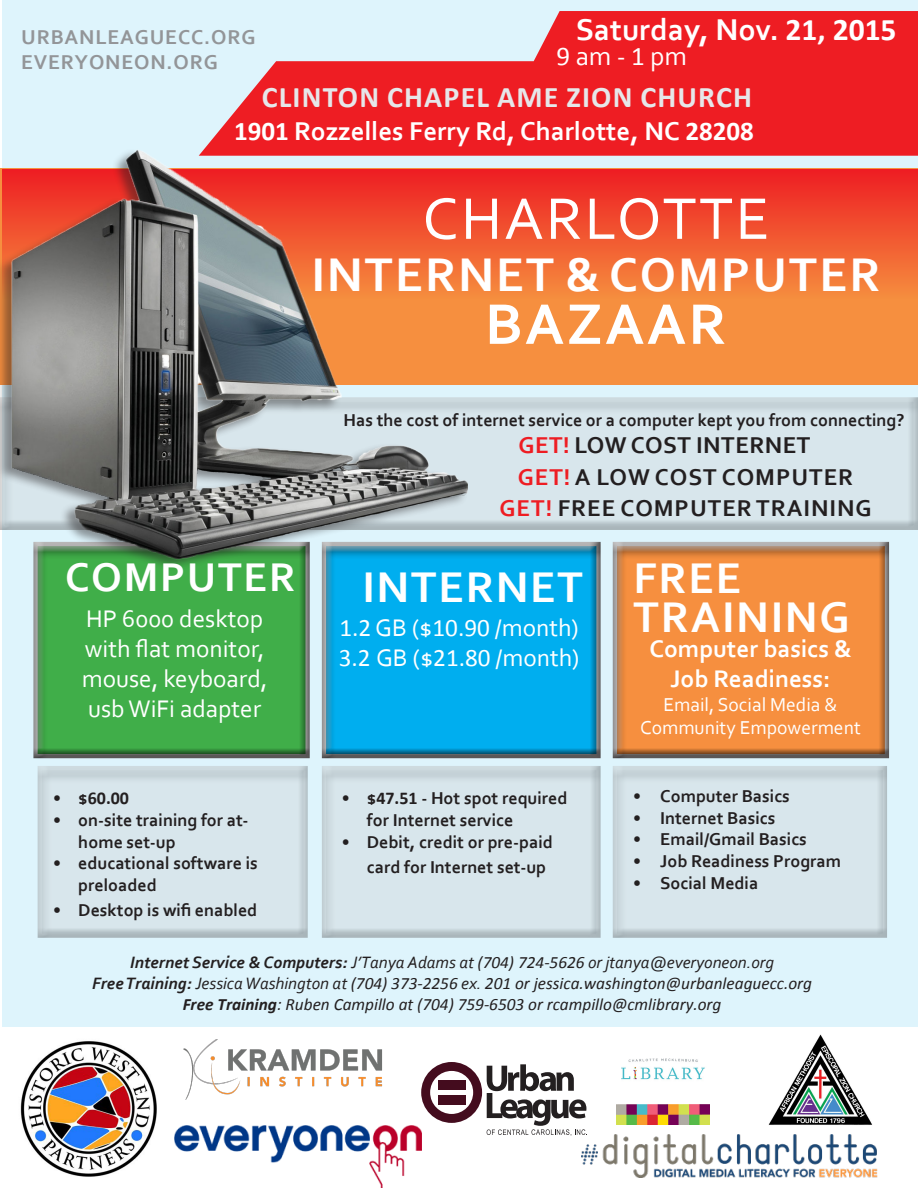
<style>
.page{position:relative;width:918px;height:1188px;background:#fff}
.page>*{position:absolute;margin:0;border:0;box-sizing:border-box;transform-origin:0 0}
.t1{font:61.5px "Corbel";letter-spacing:.04em;color:#fff}
.t2{font:700 60px "Corbel";letter-spacing:.04em;color:#fff}
.t3{font:700 49.5px "Corbel";letter-spacing:.04em;color:#fff}
.t4{font:700 45px "Corbel";letter-spacing:.04em;color:#fff}
.t5{font:700 42px "Corbel";letter-spacing:.04em;color:#fff}
.t6{font:700 31.5px "Corbel";color:#fff}
.t7{font:700 30px "Calibri";letter-spacing:.04em;color:#e6e7e9}
.t8{font:700 27px "Corbel";color:#fff}
.t9{font:27px "Corbel";color:#fff}
.t10{font:25.2px/30.2px "Corbel";color:#fff;text-align:justify}
.t11{font:700 25.2px/30.2px "Corbel";color:#fff;text-align:center}
.t12{font:700 24px "Corbel";letter-spacing:.04em;color:#231f20}
.t13{font:700 24px "Corbel";letter-spacing:.02em;color:#231f20}
.t14{font:700 21px/25.2px "Corbel";letter-spacing:.04em;color:#939598}
.t15{font:19.5px/23.5px "Corbel";color:#fff;text-align:center}
.t16{font:700 18px/21.6px "Corbel";color:#231f20}
.t17{font:700 18px "Calibri";color:#231f20}
.t18{font:italic 17.25px/20.7px "Calibri";color:#231f20;text-align:center}
.s1{font-family:"Calibri"}
.s2{color:#ee1d23}
.s3{font-family:"Corbel"}
.s4{font-family:"Corbel";font-weight:700}
.s5{font-weight:700}
</style>
<div class="page">
<div style="left:2px;top:0;width:916px;height:1026px;background:#def4fc"></div>
<div style="left:0;top:397px;width:918px;height:134px;background:#231f20;opacity:.75"></div>
<svg style="left:205px;top:11px;width:713px;height:145px;fill:#ee1d23"></svg>
<div style="left:0;top:169px;width:918px;height:216px;background:#f68f3f"></div>
<div style="left:611px;top:542px;width:279px;height:216px;background:#231f20;opacity:.75"></div>
<div style="left:321px;top:542px;width:281px;height:216px;background:#231f20;opacity:.75"></div>
<div style="left:32px;top:542px;width:279px;height:216px;background:#231f20;opacity:.75"></div>
<div style="left:2px;top:169px;width:916px;height:129px;background:linear-gradient(to bottom,#ee1d23,#f58c3e)"></div>
<img style="left:0;top:149px;width:467px;height:423px">
<div style="left:36px;top:766px;width:273px;height:173px;background:#231f20;opacity:.75"></div>
<div style="left:612px;top:766px;width:276px;height:172px;background:#231f20;opacity:.75"></div>
<div style="left:321px;top:766px;width:281px;height:172px;background:#231f20;opacity:.75"></div>
<img style="left:581px;top:1135px;width:297px;height:43px">
<svg style="left:421px;top:1062px;width:167px;height:74px"></svg>
<img style="left:20px;top:1041px;width:137px;height:136px">
<img style="left:768px;top:1034px;width:104px;height:91px">
<img style="left:617px;top:1058px;width:93px;height:66px">
<img style="left:183px;top:1039px;width:200px;height:61px">
<img style="left:175px;top:1126px;width:246px;height:62px">
<p class="t6" style="left:576px;top:10px;width:322px">Saturday, Nov. <span class="s1">21, 2015</span></p>
<p class="t9" style="left:557px;top:39px;width:132px"><span class="s1">9</span> am - <span class="s1">1</span> pm</p>
<p class="t7" style="left:262px;top:78px;width:492px">CLINTON CHAPEL AME ZION CHURCH</p>
<p class="t8" style="left:234px;top:114px;width:521px"><span class="s1">1901</span> Rozzelles Ferry Rd, Charlotte, NC <span class="s1">28208</span></p>
<p class="t14" style="left:21px;top:24px;width:236px">URBANLEAGUECC.ORG<br>EVERYONEON.ORG</p>
<p class="t1" style="left:422px;top:180px;width:349px">CHARLOTTE</p>
<p class="t3" style="left:311px;top:244px;width:571px">INTERNET &amp; COMPUTER</p>
<p class="t2" style="left:485px;top:287px;width:243px">BAZAAR</p>
<p class="t16" style="left:344px;top:409px;width:563px">Has the cost of internet service or a computer kept you from connecting?</p>
<p class="t13" style="left:519px;top:430px;width:294px"><span class="s2">GET!</span> LOW COST INTERNET</p>
<p class="t12" style="left:518px;top:462px;width:337px"><span class="s2">GET!</span> A LOW COST COMPUTER</p>
<p class="t12" style="left:500px;top:493px;width:374px"><span class="s2">GET!</span> FREE COMPUTER TRAINING</p>
<p class="t5" style="left:65px;top:551px;width:232px">COMPUTER</p>
<p class="t4" style="left:362px;top:559px;width:222px">INTERNET</p>
<p class="t4" style="left:633px;top:550px;width:110px">FREE</p>
<p class="t10" style="left:86px;top:603px;width:179px">HP 6000 desktop</p>
<p class="t4" style="left:633px;top:589px;width:218px">TRAINING</p>
<p class="t10" style="left:82px;top:633px;width:187px">with flat monitor, mouse, keyboard, usb WiFi adapter</p>
<p class="t10" style="left:339px;top:612px;width:241px"><span class="s1">1.2</span> GB ($<span class="s1">10.90</span> /month)</p>
<p class="t10" style="left:339px;top:642px;width:242px"><span class="s1">3.2</span> GB ($<span class="s1">21.80</span> /month)</p>
<p class="t11" style="left:649px;top:633px;width:204px">Computer basics &amp;<br>Job Readiness:</p>
<p class="t15" style="left:640px;top:692px;width:222px">Email, Social Media &amp;<br>Community Empowerment</p>
<p class="t17" style="left:53px;top:787px;width:77px"><span class="s3">• $</span>60.00</p>
<p class="t16" style="left:78px;top:809px;width:172px;text-indent:-25px">• on-site training for at&shy;home set-up</p>
<p class="t16" style="left:78px;top:852px;width:181px;text-indent:-25px">• educational software is preloaded</p>
<p class="t16" style="left:53px;top:899px;width:206px">• Desktop is wifi enabled</p>
<p class="t16" style="left:367px;top:787px;width:202px;text-indent:-25px">• $<span class="s1">47.51</span> - Hot spot required for Internet service</p>
<p class="t16" style="left:367px;top:829px;width:188px;line-height:25.2px;text-indent:-25px">• Debit, credit or pre-paid card for Internet set-up</p>
<p class="t16" style="left:633px;top:785px;width:158px">• Computer Basics</p>
<p class="t16" style="left:633px;top:807px;width:144px">• Internet Basics</p>
<p class="t16" style="left:633px;top:828px;width:175px">• Email/Gmail Basics</p>
<p class="t16" style="left:633px;top:850px;width:210px">• Job Readiness Program</p>
<p class="t16" style="left:633px;top:871px;width:127px">• Social Media</p>
<p class="t18" style="left:92px;top:952px;width:721px"><span class="s4">Internet Service &amp; Computers:</span> <span class="s3">J’Tanya Adams at</span> (704) 724-5626 <span class="s3">or jtanya@everyoneon.org<br></span><span class="s4">Free Training:</span> <span class="s3">Jessica Washington at</span> (704) 373-2256 <span class="s3">ex.</span> 201 or jessica.washington@urbanleaguecc.org<br><span class="s5">Free Training</span>: Ruben Campillo at (704) 759-6503 or rcampillo@cmlibrary.org</p>
</div>
